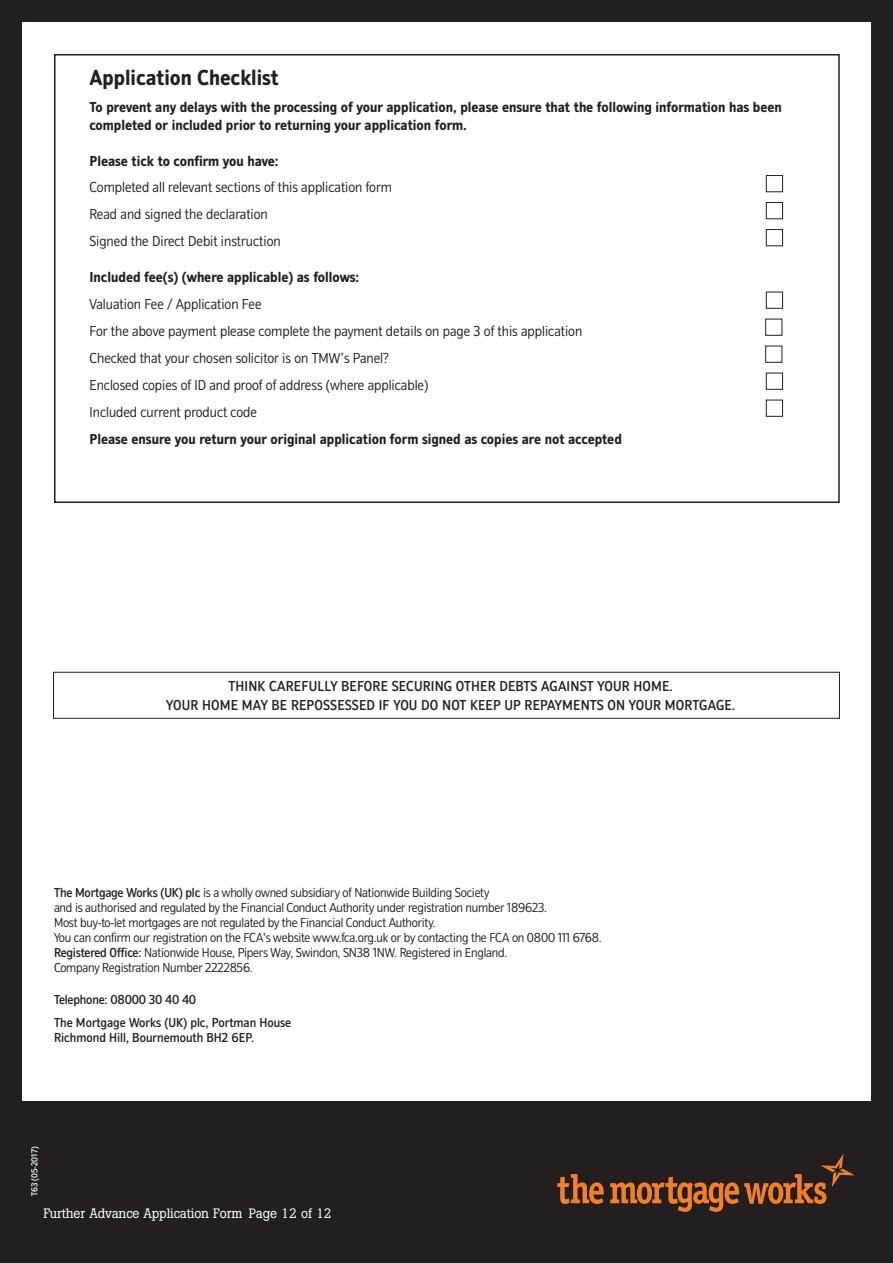
<style>
.page{position:relative;width:893px;height:1263px;background:#fff}
.page>*{position:absolute;margin:0;border:0;box-sizing:border-box;transform-origin:0 0}
.t1{font:700 22.5px "NBS";color:#231f20}
.t2{font:300 15px "NBS";color:#231f20}
.t3{font:700 15px/18px "NBS";color:#231f20}
.t4{font:500 15px/19.5px "NBS";letter-spacing:.01em;color:#231f20;text-align:center}
.t5{font:300 13.5px/15px "NBS";letter-spacing:-.015em;color:#231f20}
.t6{font:500 13.5px/15px "NBS";color:#231f20}
.Body_copy{font:13.5px "Boton";letter-spacing:-.01em;color:#fff}
.t7{font:500 9px "NBS";color:#fff}
.s1{font-weight:500}
</style>
<div class="page">
<div style="left:0;top:0;width:893px;height:21px;background:#231f20"></div>
<div style="left:872px;top:0;width:21px;height:1263px;background:#231f20"></div>
<div style="left:0;top:1101px;width:893px;height:162px;background:#231f20"></div>
<div style="left:0;top:0;width:21px;height:1263px;background:#231f20"></div>
<div style="left:53px;top:672px;width:787px;height:47px;border:1px solid #231f20"></div>
<div style="left:766px;top:175px;width:17px;height:17px;border:1px solid #231f20"></div>
<div style="left:766px;top:202px;width:17px;height:17px;border:1px solid #231f20"></div>
<div style="left:766px;top:229px;width:17px;height:17px;border:1px solid #231f20"></div>
<div style="left:766px;top:292px;width:17px;height:17px;border:1px solid #231f20"></div>
<div style="left:765px;top:319px;width:17px;height:17px;border:1px solid #231f20"></div>
<div style="left:765px;top:346px;width:17px;height:17px;border:1px solid #231f20"></div>
<div style="left:766px;top:373px;width:17px;height:17px;border:1px solid #231f20"></div>
<div style="left:766px;top:400px;width:17px;height:17px;border:1px solid #231f20"></div>
<div style="left:54px;top:54px;width:786px;height:449px;border:2px solid #231f20"></div>
<svg style="left:557px;top:1154px;width:298px;height:58px"></svg>
<p class="t1" style="left:90px;top:65px;width:191px">Application Checklist</p>
<p class="t3" style="left:90px;top:98px;width:694px">To prevent any delays with the processing of your application, please ensure that the following information has been completed or included prior to returning your application form.</p>
<p class="t3" style="left:90px;top:152px;width:191px">Please tick to confirm you have:</p>
<p class="t2" style="left:90px;top:179px;width:304px">Completed all relevant sections of this application form</p>
<p class="t2" style="left:90px;top:206px;width:180px">Read and signed the declaration</p>
<p class="t2" style="left:90px;top:233px;width:193px">Signed the Direct Debit instruction</p>
<p class="t3" style="left:90px;top:268px;width:271px">Included fee(s) (where applicable) as follows:</p>
<p class="t2" style="left:90px;top:296px;width:174px">Valuation Fee / Application Fee</p>
<p class="t2" style="left:90px;top:323px;width:494px">For the above payment please complete the payment details on page 3 of this application</p>
<p class="t2" style="left:90px;top:350px;width:301px">Checked that your chosen solicitor is on TMW’s Panel?</p>
<p class="t2" style="left:90px;top:377px;width:340px">Enclosed copies of ID and proof of address (where applicable)</p>
<p class="t2" style="left:90px;top:404px;width:169px">Included current product code</p>
<p class="t3" style="left:90px;top:430px;width:534px">Please ensure you return your original application form signed as copies are not accepted</p>
<p class="t4" style="left:166px;top:676px;width:571px">THINK CAREFULLY BEFORE SECURING OTHER DEBTS AGAINST YOUR HOME.<br>YOUR HOME MAY BE REPOSSESSED IF YOU DO NOT KEEP UP REPAYMENTS ON YOUR MORTGAGE.</p>
<p class="t5" style="left:54px;top:885px;width:549px"><span class="s1">The Mortgage Works (UK) plc</span> is a wholly owned subsidiary of Nationwide Building Society<br>and is authorised and regulated by the Financial Conduct Authority under registration number 189623.<br>Most buy-to-let mortgages are not regulated by the Financial Conduct Authority.<br>You can confirm our registration on the FCA's website www.fca.org.uk or by contacting the FCA on 0800 111 6768.</p>
<p class="t5" style="left:54px;top:945px;width:455px"><span class="s1">Registered Office:</span> Nationwide House, Pipers Way, Swindon, SN38 1NW. Registered in England.<br>Company Registration Number 2222856.</p>
<p class="t6" style="left:54px;top:992px;width:144px">Telephone: 08000 30 40 40</p>
<p class="t6" style="left:54px;top:1015px;width:239px">The Mortgage Works (UK) plc, Portman House<br>Richmond Hill, Bournemouth BH2 6EP.</p>
<p class="t7" style="left:29px;top:1196px;width:51px;rotate:-90deg">T63 (05-2017)</p>
<p class="Body_copy" style="left:43px;top:1205px;width:290px">Further Advance Application Form Page 12 of 12</p>
</div>
